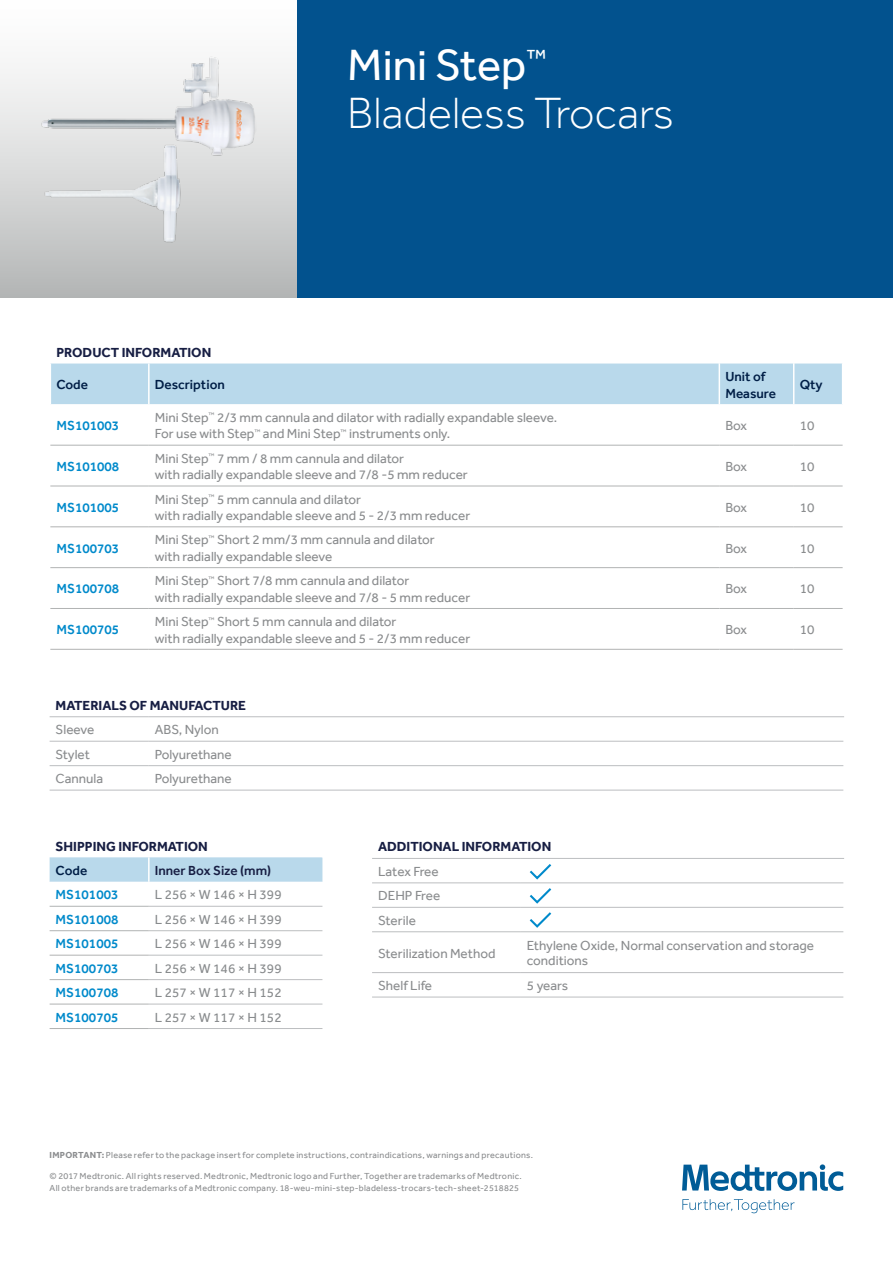
<style>
.page{position:relative;width:893px;height:1263px;background:#fff}
.page>*{position:absolute;margin:0;border:0;box-sizing:border-box;transform-origin:0 0}
.t1{font:300 45px/48px "Effra";color:#fff}
.t2{font:13.5px/16.5px "Effra";color:#8a8c8e}
.t3{font:500 13.5px "Effra";color:#008acb}
.t4{font:13.5px "Effra";color:#888b8d}
.t5{font:700 13.5px "Effra";color:#171e43}
.t6{font:500 13.5px/16.5px "Effra";color:#001e46}
.t7{font:500 13.5px "Effra";color:#171e43}
.t8{font:9px/12px "Effra";letter-spacing:.03em;color:#8a8c8e}
.s1{font-weight:400}
.s2{color:#8a8c8e}
.s3{font-weight:700}
</style>
<div class="page">
<svg style="left:682px;top:1164px;width:161px;height:49px"></svg>
<svg style="left:50px;top:444px;width:793px;height:205px"></svg>
<hr style="left:50px;top:445px;width:99px;height:1px;background:#b1b3b3">
<hr style="left:50px;top:486px;width:99px;height:1px;background:#b1b3b3">
<hr style="left:50px;top:526px;width:99px;height:1px;background:#b1b3b3">
<hr style="left:50px;top:567px;width:99px;height:1px;background:#b1b3b3">
<hr style="left:50px;top:608px;width:99px;height:1px;background:#b1b3b3">
<hr style="left:50px;top:649px;width:99px;height:1px;background:#b1b3b3">
<hr style="left:149px;top:445px;width:570px;height:1px;background:#b1b3b3">
<hr style="left:719px;top:445px;width:75px;height:1px;background:#b1b3b3">
<hr style="left:794px;top:445px;width:49px;height:1px;background:#b1b3b3">
<hr style="left:149px;top:486px;width:570px;height:1px;background:#b1b3b3">
<hr style="left:719px;top:486px;width:75px;height:1px;background:#b1b3b3">
<hr style="left:794px;top:486px;width:49px;height:1px;background:#b1b3b3">
<hr style="left:149px;top:526px;width:570px;height:1px;background:#b1b3b3">
<hr style="left:719px;top:526px;width:75px;height:1px;background:#b1b3b3">
<hr style="left:794px;top:526px;width:49px;height:1px;background:#b1b3b3">
<hr style="left:149px;top:567px;width:570px;height:1px;background:#b1b3b3">
<hr style="left:719px;top:567px;width:75px;height:1px;background:#b1b3b3">
<hr style="left:794px;top:567px;width:49px;height:1px;background:#b1b3b3">
<hr style="left:149px;top:608px;width:570px;height:1px;background:#b1b3b3">
<hr style="left:719px;top:608px;width:75px;height:1px;background:#b1b3b3">
<hr style="left:794px;top:608px;width:49px;height:1px;background:#b1b3b3">
<hr style="left:149px;top:649px;width:570px;height:1px;background:#b1b3b3">
<hr style="left:719px;top:649px;width:75px;height:1px;background:#b1b3b3">
<hr style="left:794px;top:649px;width:49px;height:1px;background:#b1b3b3">
<div style="left:50px;top:363px;width:792px;height:41px;background:#b9d9eb"></div>
<svg style="left:50px;top:717px;width:793px;height:73px"></svg>
<hr style="left:149px;top:716px;width:695px;height:1px;background:#bcbec0">
<hr style="left:149px;top:741px;width:694px;height:1px;background:#bcbec0">
<hr style="left:149px;top:765px;width:694px;height:1px;background:#bcbec0">
<hr style="left:50px;top:790px;width:99px;height:1px;background:#bcbec0">
<hr style="left:149px;top:790px;width:694px;height:1px;background:#bcbec0">
<hr style="left:50px;top:716px;width:99px;height:1px;background:#bcbec0">
<hr style="left:50px;top:741px;width:99px;height:1px;background:#bcbec0">
<hr style="left:50px;top:765px;width:99px;height:1px;background:#bcbec0">
<div style="left:0;top:0;width:298px;height:298px;background:linear-gradient(to bottom,#fff,#b8baba)"></div>
<img style="left:37px;top:47px;width:230px;height:202px">
<svg style="left:372px;top:883px;width:471px;height:114px"></svg>
<hr style="left:372px;top:858px;width:149px;height:1px;background:#bcbec0">
<hr style="left:521px;top:858px;width:323px;height:1px;background:#bcbec0">
<hr style="left:372px;top:882px;width:149px;height:1px;background:#bcbec0">
<hr style="left:521px;top:882px;width:322px;height:1px;background:#bcbec0">
<hr style="left:372px;top:907px;width:149px;height:1px;background:#bcbec0">
<hr style="left:521px;top:907px;width:322px;height:1px;background:#bcbec0">
<hr style="left:372px;top:931px;width:149px;height:1px;background:#bcbec0">
<hr style="left:521px;top:931px;width:322px;height:1px;background:#bcbec0">
<hr style="left:372px;top:972px;width:149px;height:1px;background:#bcbec0">
<hr style="left:521px;top:972px;width:322px;height:1px;background:#bcbec0">
<hr style="left:372px;top:997px;width:149px;height:1px;background:#bcbec0">
<hr style="left:521px;top:997px;width:322px;height:1px;background:#bcbec0">
<svg style="left:527px;top:864px;width:26px;height:65px"></svg>
<svg style="left:50px;top:857px;width:273px;height:148px"></svg>
<hr style="left:149px;top:906px;width:173px;height:1px;background:#bcbec0">
<hr style="left:149px;top:930px;width:173px;height:1px;background:#bcbec0">
<hr style="left:149px;top:955px;width:173px;height:1px;background:#bcbec0">
<hr style="left:149px;top:979px;width:173px;height:1px;background:#bcbec0">
<hr style="left:149px;top:1004px;width:173px;height:1px;background:#bcbec0">
<hr style="left:149px;top:1028px;width:173px;height:1px;background:#bcbec0">
<hr style="left:50px;top:906px;width:99px;height:1px;background:#b1b3b3">
<hr style="left:50px;top:930px;width:99px;height:1px;background:#b1b3b3">
<hr style="left:50px;top:955px;width:99px;height:1px;background:#b1b3b3">
<hr style="left:50px;top:979px;width:99px;height:1px;background:#b1b3b3">
<hr style="left:50px;top:1004px;width:99px;height:1px;background:#b1b3b3">
<hr style="left:50px;top:1028px;width:99px;height:1px;background:#b1b3b3">
<div style="left:298px;top:0;width:595px;height:298px;background:#02528e"></div>
<h1 class="t1" style="left:347px;top:40px;width:328px"><span class="s1">Mini Step</span><sup>™<br></sup>Bladeless Trocars</h1>
<p class="t5" style="left:56px;top:344px;width:156px">PRODUCT INFORMATION</p>
<p class="t6" style="left:56px;top:376px;width:33px">Code</p>
<p class="t6" style="left:155px;top:376px;width:72px">Description</p>
<p class="t6" style="left:725px;top:368px;width:52px">Unit of<br>Measure</p>
<p class="t6" style="left:800px;top:376px;width:24px">Qty</p>
<p class="t3" style="left:56px;top:417px;width:64px">MS101003</p>
<p class="t2" style="left:155px;top:409px;width:404px">Mini Step<sup>™</sup> 2/3 mm cannula and dilator with radially expandable sleeve.<br>For use with Step<sup>™</sup> and Mini Step<sup>™</sup> instruments only.</p>
<p class="t2" style="left:725px;top:417px;width:23px">Box</p>
<p class="t2" style="left:800px;top:417px;width:16px">10</p>
<p class="t3" style="left:56px;top:458px;width:64px">MS101008</p>
<p class="t2" style="left:155px;top:450px;width:315px">Mini Step<sup>™</sup> 7 mm / 8 mm cannula and dilator<br>with radially expandable sleeve and 7/8 -5 mm reducer</p>
<p class="t2" style="left:725px;top:458px;width:23px">Box</p>
<p class="t2" style="left:800px;top:458px;width:16px">10</p>
<p class="t3" style="left:56px;top:499px;width:64px">MS101005</p>
<p class="t2" style="left:155px;top:491px;width:317px">Mini Step<sup>™</sup> 5 mm cannula and dilator<br>with radially expandable sleeve and 5 - 2/3 mm reducer</p>
<p class="t2" style="left:725px;top:499px;width:23px">Box</p>
<p class="t2" style="left:800px;top:499px;width:16px">10</p>
<p class="t3" style="left:56px;top:540px;width:64px">MS100703</p>
<p class="t2" style="left:155px;top:531px;width:281px">Mini Step<sup>™</sup> Short 2 mm/3 mm cannula and dilator with radially expandable sleeve</p>
<p class="t2" style="left:725px;top:540px;width:23px">Box</p>
<p class="t2" style="left:800px;top:540px;width:16px">10</p>
<p class="t3" style="left:56px;top:581px;width:64px">MS100708</p>
<p class="t2" style="left:155px;top:572px;width:317px">Mini Step<sup>™</sup> Short 7/8 mm cannula and dilator<br>with radially expandable sleeve and 7/8 - 5 mm reducer</p>
<p class="t2" style="left:725px;top:580px;width:23px">Box</p>
<p class="t2" style="left:800px;top:580px;width:16px">10</p>
<p class="t3" style="left:56px;top:622px;width:64px">MS100705</p>
<p class="t2" style="left:155px;top:613px;width:317px">Mini Step<sup>™</sup> Short 5 mm cannula and dilator<br>with radially expandable sleeve and 5 - 2/3 mm reducer</p>
<p class="t2" style="left:725px;top:621px;width:23px">Box</p>
<p class="t2" style="left:800px;top:621px;width:16px">10</p>
<p class="t5" style="left:56px;top:697px;width:192px">MATERIALS OF MANUFACTURE</p>
<p class="t2" style="left:56px;top:721px;width:40px">Sleeve</p>
<p class="t2" style="left:155px;top:721px;width:66px">ABS, Nylon</p>
<p class="t2" style="left:56px;top:746px;width:36px">Stylet</p>
<p class="t2" style="left:155px;top:746px;width:79px">Polyurethane</p>
<p class="t2" style="left:56px;top:770px;width:49px">Cannula</p>
<p class="t2" style="left:155px;top:770px;width:79px">Polyurethane</p>
<p class="t5" style="left:56px;top:838px;width:154px">SHIPPING INFORMATION</p>
<p class="t6" style="left:56px;top:862px;width:33px">Code</p>
<p class="t7" style="left:155px;top:862px;width:118px">Inner Box Size (mm)</p>
<p class="t3" style="left:56px;top:887px;width:64px">MS101003</p>
<p class="t4" style="left:155px;top:887px;width:128px">L 256 <span class="s2">×</span> W 146 <span class="s2">×</span> H 399</p>
<p class="t3" style="left:56px;top:911px;width:64px">MS101008</p>
<p class="t4" style="left:155px;top:911px;width:128px">L 256 <span class="s2">×</span> W 146 <span class="s2">×</span> H 399</p>
<p class="t3" style="left:56px;top:936px;width:64px">MS101005</p>
<p class="t4" style="left:155px;top:936px;width:128px">L 256 <span class="s2">×</span> W 146 <span class="s2">×</span> H 399</p>
<p class="t3" style="left:56px;top:960px;width:64px">MS100703</p>
<p class="t4" style="left:155px;top:960px;width:128px">L 256 <span class="s2">×</span> W 146 <span class="s2">×</span> H 399</p>
<p class="t3" style="left:56px;top:985px;width:64px">MS100708</p>
<p class="t4" style="left:155px;top:985px;width:128px">L 257 <span class="s2">×</span> W 117 <span class="s2">×</span> H 152</p>
<p class="t3" style="left:56px;top:1009px;width:64px">MS100705</p>
<p class="t4" style="left:155px;top:1009px;width:128px">L 257 <span class="s2">×</span> W 117 <span class="s2">×</span> H 152</p>
<p class="t5" style="left:378px;top:838px;width:175px">ADDITIONAL INFORMATION</p>
<p class="t2" style="left:378px;top:859px;width:64px;line-height:24.5px;text-align:justify">Latex Free DEHP Free Sterile</p>
<p class="t2" style="left:378px;top:945px;width:119px">Sterilization Method</p>
<p class="t2" style="left:527px;top:937px;width:289px;line-height:15.6px">Ethylene Oxide, Normal conservation and storage conditions</p>
<p class="t2" style="left:378px;top:977px;width:56px">Shelf Life</p>
<p class="t2" style="left:527px;top:977px;width:43px">5 years</p>
<p class="t8" style="left:50px;top:1149px;width:485px"><span class="s3">IMPORTANT:</span> Please refer to the package insert for complete instructions, contraindications, warnings and precautions.</p>
<p class="t8" style="left:50px;top:1169px;width:474px">© 2017 Medtronic. All rights reserved. Medtronic, Medtronic logo and Further, Together are trademarks of Medtronic.<br>All other brands are trademarks of a Medtronic company. 18-weu-mini-step-bladeless-trocars-tech-sheet-2518825</p>
</div>
